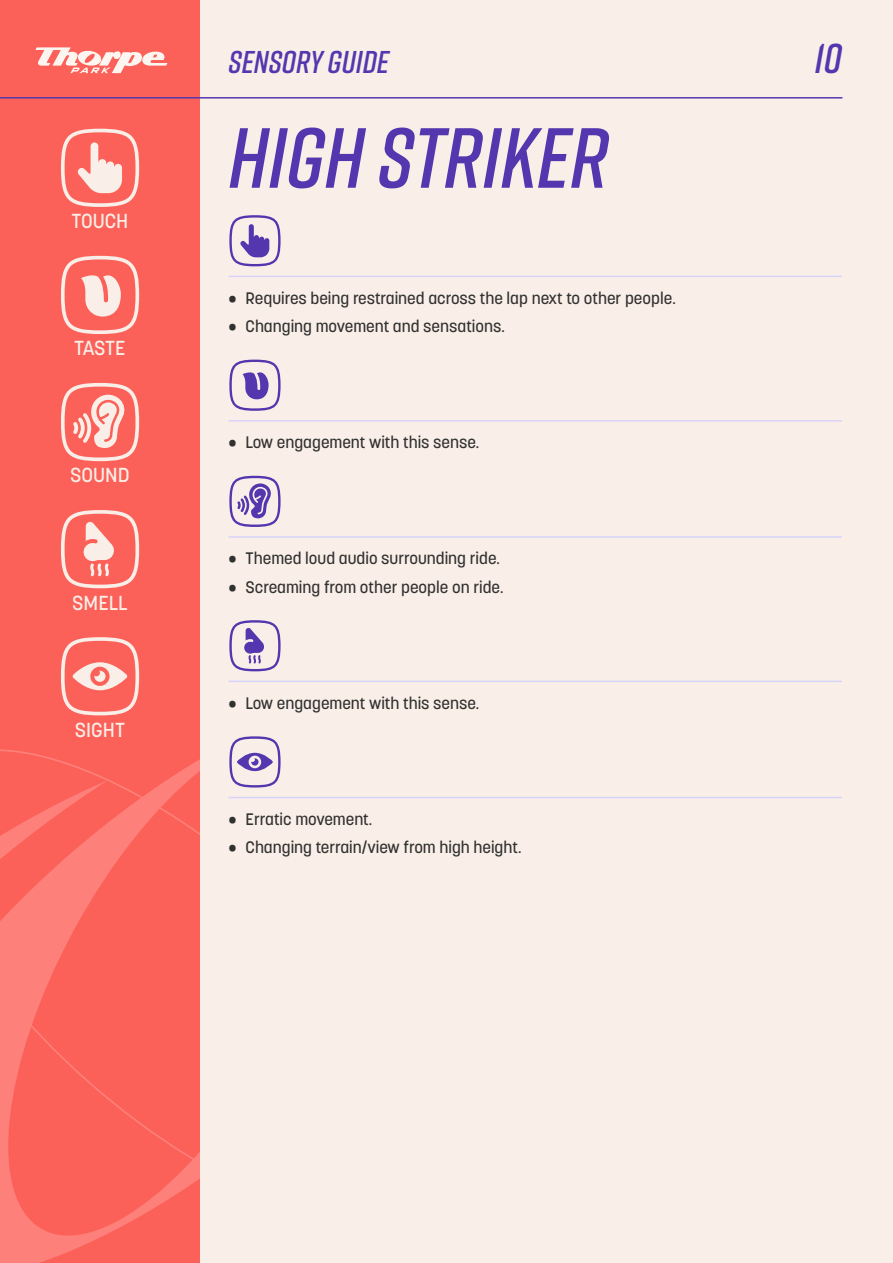
<style>
.page{position:relative;width:893px;height:1263px;background:#f9efe8}
.page>*{position:absolute;margin:0;border:0;box-sizing:border-box;transform-origin:0 0}
.t1{font:italic 600 85.05px "Rift";color:#5436ae}
.t2{font:italic 600 41.7px "Rift";color:#5436ae}
.t3{font:italic 600 31.5px "Rift";color:#5436ae}
.t4{font:500 20.1px "Korolev";color:#f9efe8}
.t5{font:500 16.5px "Korolev";color:#313130}
</style>
<div class="page">
<div style="left:0;top:0;width:200px;height:1263px;background:#fc6159"></div>
<svg style="left:0;top:749px;width:200px;height:473px"></svg>
<svg style="left:0;top:780px;width:108px;height:483px"></svg>
<svg style="left:35px;top:47px;width:133px;height:26px"></svg>
<hr style="left:0;top:97px;width:842px;height:2px;background:#5436ae">
<svg style="left:61px;top:129px;width:78px;height:78px"></svg>
<svg style="left:61px;top:256px;width:78px;height:78px"></svg>
<svg style="left:61px;top:383px;width:78px;height:78px"></svg>
<svg style="left:61px;top:510px;width:78px;height:78px"></svg>
<svg style="left:61px;top:637px;width:78px;height:78px"></svg>
<hr style="left:229px;top:276px;width:613px;height:1px;background:#d8d3fa">
<hr style="left:229px;top:420px;width:613px;height:1px;background:#d8d3fa">
<hr style="left:229px;top:536px;width:613px;height:2px;background:#d8d3fa">
<hr style="left:229px;top:681px;width:613px;height:1px;background:#d8d3fa">
<hr style="left:229px;top:797px;width:613px;height:1px;background:#d8d3fa">
<svg style="left:229px;top:215px;width:52px;height:51px"></svg>
<svg style="left:229px;top:360px;width:52px;height:51px"></svg>
<svg style="left:229px;top:476px;width:52px;height:51px"></svg>
<svg style="left:229px;top:620px;width:52px;height:51px"></svg>
<svg style="left:229px;top:736px;width:52px;height:51px"></svg>
<p class="t4" style="left:71px;top:208px;width:59px">TOUCH</p>
<p class="t4" style="left:74px;top:336px;width:53px">TASTE</p>
<p class="t4" style="left:70px;top:463px;width:61px">SOUND</p>
<p class="t4" style="left:72px;top:590px;width:57px">SMELL</p>
<p class="t4" style="left:75px;top:717px;width:52px">SIGHT</p>
<h3 class="t3" style="left:229px;top:40px;width:162px">SENSORY GUIDE</h3>
<h1 class="t1" style="left:229px;top:97px;width:381px">HIGH STRIKER</h1>
<p class="t5" style="left:229px;top:288px;width:449px">• Requires being restrained across the lap next to other people.</p>
<p class="t5" style="left:229px;top:316px;width:278px">• Changing movement and sensations.</p>
<p class="t5" style="left:229px;top:432px;width:252px">• Low engagement with this sense.</p>
<p class="t5" style="left:229px;top:548px;width:273px">• Themed loud audio surrounding ride.</p>
<p class="t5" style="left:229px;top:576px;width:277px">• Screaming from other people on ride.</p>
<p class="t5" style="left:229px;top:693px;width:252px">• Low engagement with this sense.</p>
<p class="t5" style="left:229px;top:809px;width:145px">• Erratic movement.</p>
<p class="t5" style="left:229px;top:837px;width:294px">• Changing terrain/view from high height.</p>
<h2 class="t2" style="left:814px;top:29px;width:29px">10</h2>
</div>
